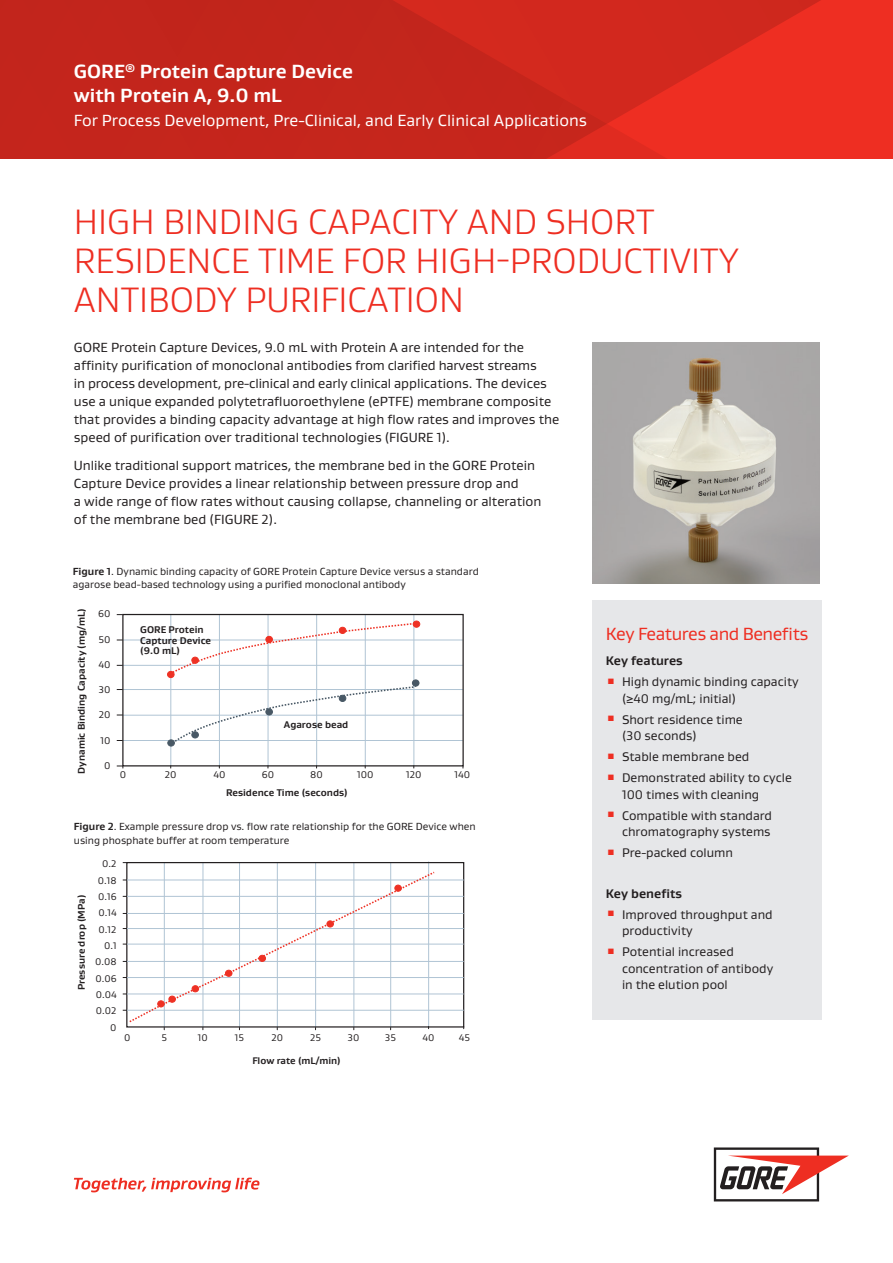
<style>
.page{position:relative;width:893px;height:1263px;background:#fff}
.page>*{position:absolute;margin:0;border:0;box-sizing:border-box;transform-origin:0 0}
.t1{font:300 36px/39px "Gore Gustan";color:#ee2e22}
.t2{font:700 19.5px/24px "Gore Gustan";color:#fff}
.t3{font:18px "Gore Gustan";letter-spacing:-.025em;color:#ee2e22}
.t4{font:16.5px "Gore Gustan";color:#fff}
.t5{font:13.5px/18px "Gore Gustan";color:#231f20}
.t6{font:12.75px/16.5px "Gore Gustan";color:#231f20}
.t7{font:700 12.75px "Gore Gustan";color:#231f20}
.t8{font:10.5px/12.8px "Gore Gustan";color:#231f20}
.t9{font:700 9.9px/10.2px "Gore Gustan";color:#231f20}
.t10{font:9.9px "Gore Gustan";color:#231f20}
.t11{font:9.75px/16.4px "Gore Gustan";color:#231f20;text-align:right}
.t12{font:700 9.75px "Gore Gustan";color:#231f20}
.s1{font-weight:700}
</style>
<div class="page">
<svg style="left:74px;top:1177px;width:185px;height:15px"></svg>
<svg style="left:714px;top:1147px;width:135px;height:54px"></svg>
<div style="left:0;top:0;width:893px;height:158px;background:#ee2e22"></div>
<svg style="left:0;top:0;width:821px;height:158px"></svg>
<img style="left:592px;top:343px;width:227px;height:241px">
<hr style="left:123px;top:740px;width:340px;height:1px;background:#b0c4d4">
<hr style="left:123px;top:715px;width:340px;height:1px;background:#b0c4d4">
<hr style="left:123px;top:689px;width:340px;height:1px;background:#b0c4d4">
<hr style="left:123px;top:665px;width:340px;height:1px;background:#b0c4d4">
<hr style="left:123px;top:640px;width:340px;height:1px;background:#b0c4d4">
<hr style="left:171px;top:615px;width:1px;height:151px;background:#b0c4d4">
<hr style="left:219px;top:615px;width:1px;height:151px;background:#b0c4d4">
<hr style="left:268px;top:615px;width:1px;height:151px;background:#b0c4d4">
<hr style="left:316px;top:615px;width:1px;height:151px;background:#b0c4d4">
<hr style="left:365px;top:615px;width:1px;height:151px;background:#b0c4d4">
<hr style="left:414px;top:615px;width:1px;height:151px;background:#b0c4d4">
<div style="left:122px;top:614px;width:342px;height:152px;border:1px solid #231f20"></div>
<div style="left:168px;top:671px;width:6px;height:7px;background:#ee3124;border-radius:50%"></div>
<div style="left:167px;top:671px;width:8px;height:7px;border:1px solid #ee3124;border-radius:50%"></div>
<div style="left:167px;top:739px;width:8px;height:7px;border:1px solid #485865;border-radius:50%"></div>
<svg style="left:168px;top:684px;width:249px;height:62px"></svg>
<div style="left:265px;top:708px;width:8px;height:7px;border:1px solid #485865;border-radius:50%"></div>
<div style="left:339px;top:695px;width:7px;height:6px;background:#485865;border-radius:50%"></div>
<div style="left:339px;top:695px;width:7px;height:7px;border:1px solid #485865;border-radius:50%"></div>
<div style="left:412px;top:680px;width:7px;height:6px;background:#485865;border-radius:50%"></div>
<div style="left:412px;top:679px;width:7px;height:7px;border:1px solid #485865;border-radius:50%"></div>
<svg style="left:169px;top:622px;width:246px;height:53px"></svg>
<div style="left:265px;top:636px;width:8px;height:7px;border:1px solid #ee3124;border-radius:50%"></div>
<div style="left:339px;top:627px;width:7px;height:6px;background:#ee3124;border-radius:50%"></div>
<div style="left:339px;top:627px;width:7px;height:7px;border:1px solid #ee3124;border-radius:50%"></div>
<div style="left:413px;top:621px;width:7px;height:6px;background:#ee3124;border-radius:50%"></div>
<div style="left:413px;top:621px;width:7px;height:7px;border:1px solid #ee3124;border-radius:50%"></div>
<hr style="left:203px;top:862px;width:1px;height:166px;background:#b0c4d4">
<hr style="left:164px;top:862px;width:1px;height:166px;background:#b0c4d4">
<hr style="left:239px;top:862px;width:1px;height:166px;background:#b0c4d4">
<hr style="left:277px;top:862px;width:1px;height:166px;background:#b0c4d4">
<hr style="left:315px;top:862px;width:1px;height:166px;background:#b0c4d4">
<hr style="left:354px;top:862px;width:1px;height:166px;background:#b0c4d4">
<hr style="left:390px;top:862px;width:1px;height:166px;background:#b0c4d4">
<hr style="left:428px;top:861px;width:1px;height:165px;background:#b0c4d4">
<div style="left:126px;top:862px;width:338px;height:165px;border:1px solid #231f20"></div>
<hr style="left:127px;top:880px;width:337px;height:1px;background:#b0c4d4">
<hr style="left:127px;top:896px;width:337px;height:1px;background:#b0c4d4">
<hr style="left:127px;top:913px;width:337px;height:1px;background:#b0c4d4">
<hr style="left:127px;top:928px;width:337px;height:1px;background:#b0c4d4">
<hr style="left:127px;top:944px;width:337px;height:1px;background:#b0c4d4">
<hr style="left:127px;top:961px;width:337px;height:1px;background:#b0c4d4">
<hr style="left:127px;top:977px;width:337px;height:1px;background:#b0c4d4">
<hr style="left:127px;top:994px;width:337px;height:1px;background:#b0c4d4">
<hr style="left:127px;top:1010px;width:337px;height:1px;background:#b0c4d4">
<svg style="left:128px;top:870px;width:308px;height:154px"></svg>
<div style="left:157px;top:1000px;width:8px;height:7px;border:1px solid #ee3124;border-radius:50%"></div>
<svg style="left:158px;top:996px;width:17px;height:11px"></svg>
<div style="left:168px;top:996px;width:8px;height:7px;border:1px solid #ee3124;border-radius:50%"></div>
<div style="left:192px;top:986px;width:7px;height:6px;background:#ee3124;border-radius:50%"></div>
<div style="left:192px;top:985px;width:7px;height:7px;border:1px solid #ee3124;border-radius:50%"></div>
<div style="left:225px;top:970px;width:7px;height:6px;background:#ee3124;border-radius:50%"></div>
<div style="left:225px;top:970px;width:7px;height:7px;border:1px solid #ee3124;border-radius:50%"></div>
<svg style="left:259px;top:955px;width:6px;height:6px"></svg>
<div style="left:259px;top:955px;width:7px;height:7px;border:1px solid #ee3124;border-radius:50%"></div>
<svg style="left:327px;top:922px;width:6px;height:5px"></svg>
<div style="left:326px;top:920px;width:8px;height:7px;border:1px solid #ee3124;border-radius:50%"></div>
<svg style="left:395px;top:885px;width:6px;height:5px"></svg>
<div style="left:394px;top:885px;width:8px;height:7px;border:1px solid #ee3124;border-radius:50%"></div>
<div style="left:592px;top:600px;width:230px;height:420px;background:#e6e7e9"></div>
<h2 class="t2" style="left:74px;top:59px;width:281px">GORE<sup>®</sup> Protein Capture Device with Protein A, 9.0 mL</h2>
<p class="t4" style="left:74px;top:110px;width:515px">For Process Development, Pre-Clinical, and Early Clinical Applications</p>
<h1 class="t1" style="left:74px;top:202px;width:666px">HIGH BINDING CAPACITY AND SHORT<br>RESIDENCE TIME FOR HIGH-PRODUCTIVITY<br>ANTIBODY PURIFICATION</h1>
<p class="t5" style="left:74px;top:338px;width:487px">GORE Protein Capture Devices, 9.0 mL with Protein A are intended for the affinity purification of monoclonal antibodies from clarified harvest streams<br>in process development, pre-clinical and early clinical applications. The devices use a unique expanded polytetrafluoroethylene (ePTFE) membrane composite that provides a binding capacity advantage at high flow rates and improves the speed of purification over traditional technologies (FIGURE 1).</p>
<p class="t5" style="left:74px;top:456px;width:469px">Unlike traditional support matrices, the membrane bed in the GORE Protein Capture Device provides a linear relationship between pressure drop and<br>a wide range of flow rates without causing collapse, channeling or alteration of the membrane bed (FIGURE 2).</p>
<p class="t8" style="left:73px;top:565px;width:407px"><span class="s1">Figure 1</span>. Dynamic binding capacity of GORE Protein Capture Device versus a standard agarose bead-based technology using a purified monoclonal antibody</p>
<p class="t9" style="left:76px;top:774px;width:167px;rotate:-90deg">Dynamic Binding Capacity (mg/mL)</p>
<p class="t10" style="left:98px;top:607px;width:14px">60</p>
<p class="t10" style="left:98px;top:633px;width:13px">50</p>
<p class="t10" style="left:98px;top:658px;width:14px">40</p>
<p class="t10" style="left:99px;top:683px;width:13px">30</p>
<p class="t10" style="left:99px;top:708px;width:13px">20</p>
<p class="t10" style="left:100px;top:734px;width:12px">10</p>
<p class="t10" style="left:104px;top:759px;width:8px">0</p>
<p class="t10" style="left:120px;top:769px;width:8px">0</p>
<p class="t9" style="left:140px;top:625px;width:72px">GORE Protein<br>Capture Device (9.0 mL)</p>
<p class="t9" style="left:284px;top:719px;width:66px">Agarose bead</p>
<p class="t10" style="left:165px;top:769px;width:13px">20</p>
<p class="t10" style="left:213px;top:769px;width:14px">40</p>
<p class="t10" style="left:262px;top:769px;width:14px">60</p>
<p class="t10" style="left:310px;top:769px;width:14px">80</p>
<p class="t10" style="left:357px;top:769px;width:18px">100</p>
<p class="t10" style="left:406px;top:769px;width:17px">120</p>
<p class="t10" style="left:455px;top:769px;width:17px">140</p>
<p class="t9" style="left:226px;top:787px;width:123px">Residence Time (seconds)</p>
<p class="t8" style="left:74px;top:820px;width:403px;line-height:13.5px"><span class="s1">Figure 2</span>. Example pressure drop vs. flow rate relationship for the GORE Device when using phosphate buffer at room temperature</p>
<p class="t9" style="left:76px;top:990px;width:97px;rotate:-90deg">Pressure drop (MPa)</p>
<p class="t11" style="left:95px;top:855px;width:23px">0.2<br>0.18<br>0.16<br>0.14<br>0.12<br>0.1<br>0.08<br>0.06<br>0.04<br>0.02<br>0</p>
<p class="t11" style="left:124px;top:1029px;width:8px">0</p>
<p class="t11" style="left:161px;top:1029px;width:7px">5</p>
<p class="t11" style="left:198px;top:1029px;width:11px">10</p>
<p class="t11" style="left:235px;top:1029px;width:11px">15</p>
<p class="t11" style="left:271px;top:1029px;width:13px">20</p>
<p class="t11" style="left:310px;top:1029px;width:12px">25</p>
<p class="t11" style="left:347px;top:1029px;width:13px">30</p>
<p class="t11" style="left:385px;top:1029px;width:13px">35</p>
<p class="t11" style="left:422px;top:1029px;width:13px">40</p>
<p class="t11" style="left:459px;top:1029px;width:13px">45</p>
<p class="t12" style="left:252px;top:1054px;width:90px">Flow rate (mL/min)</p>
<h3 class="t3" style="left:606px;top:622px;width:204px">Key Features and Benefits</h3>
<p class="t7" style="left:606px;top:652px;width:78px">Key features</p>
<p class="t6" style="left:622px;top:673px;width:178px;text-indent:-16px"><sup>▪</sup> High dynamic binding capacity (≥40 mg/mL; initial)</p>
<p class="t6" style="left:622px;top:711px;width:122px;text-indent:-16px"><sup>▪</sup> Short residence time (30 seconds)</p>
<p class="t6" style="left:606px;top:748px;width:145px"><sup>▪</sup> Stable membrane bed</p>
<p class="t6" style="left:622px;top:769px;width:171px;text-indent:-16px"><sup>▪</sup> Demonstrated ability to cycle<br>100 times with cleaning</p>
<p class="t6" style="left:606px;top:807px;width:168px;text-align:right"><sup>▪</sup> Compatible with standard chromatography systems</p>
<p class="t6" style="left:606px;top:844px;width:129px"><sup>▪</sup> Pre-packed column</p>
<p class="t7" style="left:606px;top:885px;width:78px">Key benefits</p>
<p class="t6" style="left:622px;top:906px;width:152px;text-indent:-16px"><sup>▪</sup> Improved throughput and productivity</p>
<p class="t6" style="left:622px;top:943px;width:153px;text-indent:-16px"><sup>▪</sup> Potential increased concentration of antibody in the elution pool</p>
</div>
